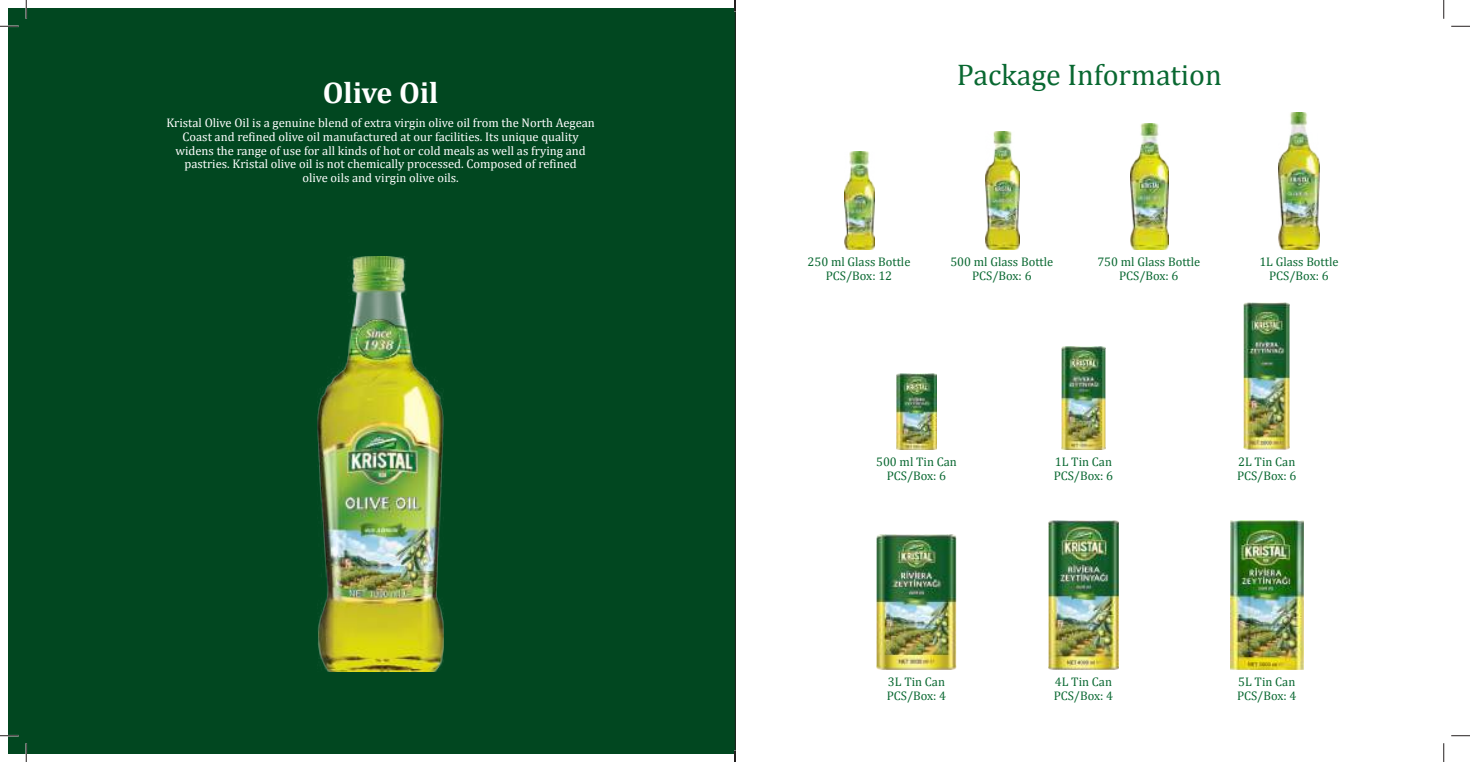
<style>
.page{position:relative;width:1470px;height:762px;background:#fff}
.page>*{position:absolute;margin:0;border:0;box-sizing:border-box;transform-origin:0 0}
.t1{font:30px "Cambria";color:#096831}
.t2{font:700 30px "Cambria";color:#fff}
.t3{font:12.5px/13.8px "Cambria";color:#fff;text-align:center}
.t4{font:12.5px/13.8px "Cambria";color:#096831;text-align:center}
</style>
<div class="page">
<div style="left:9px;top:9px;width:726px;height:744px;background:#014720"></div>
<img style="left:318px;top:256px;width:126px;height:415px">
<img style="left:1278px;top:113px;width:41px;height:136px">
<img style="left:985px;top:131px;width:35px;height:118px">
<img style="left:1131px;top:124px;width:38px;height:125px">
<img style="left:1243px;top:302px;width:47px;height:147px">
<img style="left:1061px;top:346px;width:44px;height:103px">
<img style="left:1231px;top:520px;width:72px;height:149px">
<img style="left:877px;top:534px;width:79px;height:135px">
<img style="left:845px;top:152px;width:30px;height:97px">
<img style="left:897px;top:373px;width:39px;height:76px">
<img style="left:1048px;top:520px;width:71px;height:149px">
<hr style="left:735px;top:9px;width:1px;height:744px;background:#241f1f">
<svg style="left:0;top:25px;width:19px;height:2px"></svg>
<svg style="left:1451px;top:25px;width:19px;height:2px"></svg>
<svg style="left:0;top:734px;width:19px;height:2px"></svg>
<svg style="left:1451px;top:735px;width:19px;height:1px"></svg>
<svg style="left:25px;top:0;width:2px;height:19px"></svg>
<svg style="left:25px;top:742px;width:2px;height:19px"></svg>
<svg style="left:1443px;top:0;width:1px;height:19px"></svg>
<svg style="left:1443px;top:743px;width:1px;height:18px"></svg>
<svg style="left:734px;top:0;width:2px;height:11px"></svg>
<svg style="left:734px;top:750px;width:2px;height:11px"></svg>
<h1 class="t2" style="left:323px;top:72px;width:117px">Olive Oil</h1>
<p class="t3" style="left:166px;top:116px;width:430px">Kristal Olive Oil is a genuine blend of extra virgin olive oil from the North Aegean Coast and refined olive oil manufactured at our facilities. Its unique quality widens the range of use for all kinds of hot or cold meals as well as frying and pastries. Kristal olive oil is not chemically processed. Composed of refined<br>olive oils and virgin olive oils.</p>
<h1 class="t1" style="left:957px;top:57px;width:266px">Package Information</h1>
<p class="t4" style="left:807px;top:255px;width:104px">250 ml Glass Bottle<br>PCS/Box: 12</p>
<p class="t4" style="left:950px;top:255px;width:104px">500 ml Glass Bottle<br>PCS/Box: 6</p>
<p class="t4" style="left:1097px;top:255px;width:104px">750 ml Glass Bottle<br>PCS/Box: 6</p>
<p class="t4" style="left:1259px;top:255px;width:81px">1L Glass Bottle<br>PCS/Box: 6</p>
<p class="t4" style="left:876px;top:455px;width:82px">500 ml Tin Can<br>PCS/Box: 6</p>
<p class="t4" style="left:1054px;top:455px;width:61px;text-align:left">1L Tin Can<br>PCS/Box: 6</p>
<p class="t4" style="left:1237px;top:455px;width:61px;text-align:left">2L Tin Can<br>PCS/Box: 6</p>
<p class="t4" style="left:887px;top:675px;width:61px;text-align:left">3L Tin Can<br>PCS/Box: 4</p>
<p class="t4" style="left:1054px;top:675px;width:61px;text-align:left">4L Tin Can<br>PCS/Box: 4</p>
<p class="t4" style="left:1237px;top:675px;width:61px;text-align:left">5L Tin Can<br>PCS/Box: 4</p>
</div>
